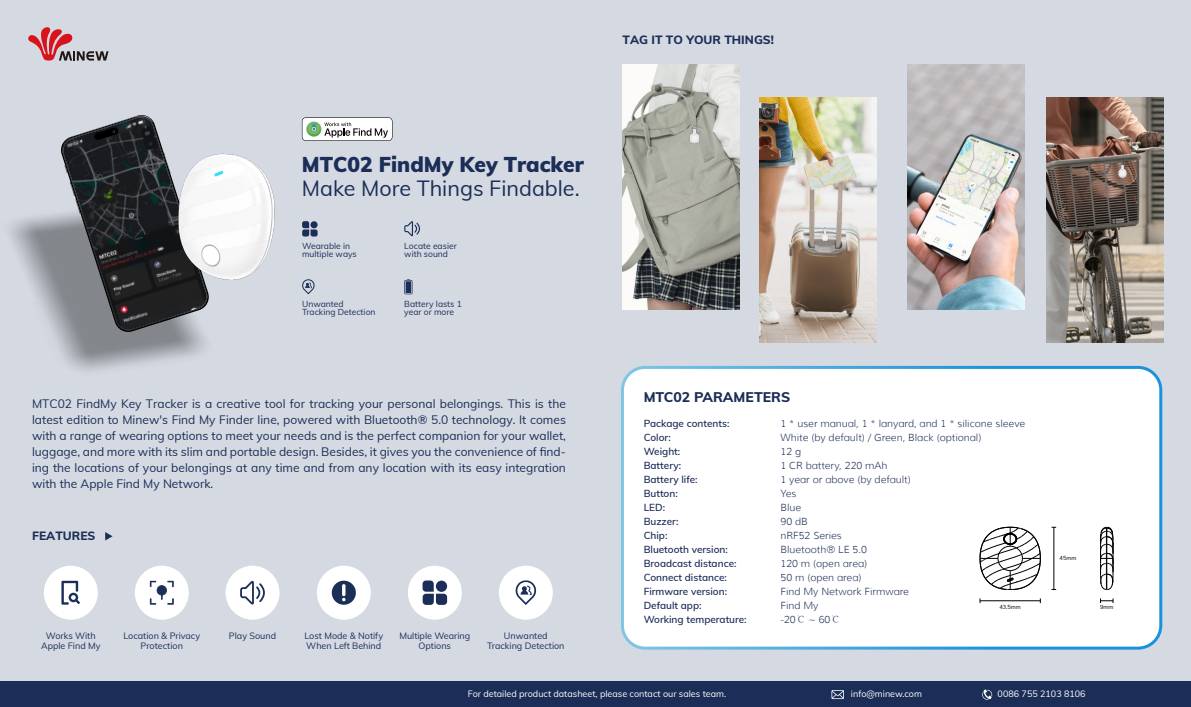
<style>
.page{position:relative;width:1191px;height:707px;background:#d5d9e2}
.page>*{position:absolute;margin:0;border:0;box-sizing:border-box;transform-origin:0 0}
.t1{font:21.5px "Muli";color:#1b2e57}
.t2{font:900 21px "Muli";color:#1b2e57}
.t3{font:800 14px "Muli";color:#1b2e57}
.t4{font:12px/16px "Muli";color:#1b2e57;text-align:justify}
.t5{font:800 12px "Muli";color:#1b2e57}
.t6{font:300 10px/14px "Muli";color:#1d2e58}
.t7{font:600 10px/14px "Muli";color:#1d2e58}
.t8{font:9px/10px "Muli";color:#1b2e57;text-align:center}
.t9{font:9px "Muli";color:#fff}
.t10{font:8.5px/8.5px "Muli";color:#1b2e57}
.t11{font:5.7px "Muli";color:#000}
.s1{font-family:"Adobe Song Std"}
</style>
<div class="page">
<svg style="left:28px;top:27px;width:81px;height:26px"></svg>
<svg style="left:105px;top:532px;width:8px;height:8px"></svg>
<div style="left:622px;top:367px;width:539px;height:281px;background:#fff;border-radius:23px"></div>
<div style="left:621px;top:366px;width:541px;height:283px;border:3px solid #fff;border-radius:23px"></div>
<hr style="left:980px;top:600px;width:60px;height:1px;background:#000">
<hr style="left:1054px;top:527px;width:1px;height:62px;background:#000">
<svg style="left:1100px;top:598px;width:14px;height:5px"></svg>
<div style="left:44px;top:566px;width:54px;height:54px;background:#fff;border-radius:50%"></div>
<svg style="left:61px;top:581px;width:19px;height:24px"></svg>
<div style="left:135px;top:566px;width:54px;height:54px;background:#fff;border-radius:50%"></div>
<div style="left:226px;top:566px;width:53px;height:54px;background:#fff;border-radius:50%"></div>
<div style="left:317px;top:566px;width:54px;height:54px;background:#fff;border-radius:50%"></div>
<div style="left:408px;top:566px;width:54px;height:54px;background:#fff;border-radius:50%"></div>
<svg style="left:150px;top:581px;width:24px;height:23px"></svg>
<svg style="left:240px;top:581px;width:25px;height:23px"></svg>
<svg style="left:332px;top:581px;width:24px;height:24px"></svg>
<svg style="left:423px;top:580px;width:24px;height:25px"></svg>
<div style="left:499px;top:566px;width:54px;height:54px;background:#fff;border-radius:50%"></div>
<svg style="left:515px;top:580px;width:22px;height:25px"></svg>
<svg style="left:1100px;top:527px;width:14px;height:63px"></svg>
<svg style="left:980px;top:527px;width:61px;height:63px"></svg>
<img style="left:10px;top:53px;width:196px;height:318px">
<svg style="left:59px;top:324px;width:147px;height:10px"></svg>
<img style="left:55px;top:96px;width:262px;height:228px">
<svg style="left:302px;top:117px;width:90px;height:24px;background:#ccd1cc"></svg>
<svg style="left:302px;top:221px;width:16px;height:15px"></svg>
<svg style="left:404px;top:221px;width:16px;height:15px"></svg>
<svg style="left:404px;top:279px;width:8px;height:15px"></svg>
<svg style="left:301px;top:279px;width:14px;height:15px"></svg>
<img style="left:623px;top:65px;width:117px;height:245px">
<img style="left:686px;top:124px;width:17px;height:22px">
<img style="left:1047px;top:97px;width:117px;height:245px">
<img style="left:1115px;top:161px;width:15px;height:18px">
<img style="left:760px;top:97px;width:117px;height:245px">
<img style="left:819px;top:227px;width:12px;height:16px">
<img style="left:907px;top:65px;width:117px;height:245px">
<div style="left:0;top:681px;width:1191px;height:26px;background:#1b2e57"></div>
<svg style="left:831px;top:690px;width:13px;height:9px"></svg>
<svg style="left:982px;top:689px;width:10px;height:11px"></svg>
<p class="t5" style="left:622px;top:31px;width:153px">TAG IT TO YOUR THINGS!</p>
<h2 class="t2" style="left:302px;top:149px;width:283px">MTC02 FindMy Key Tracker</h2>
<h1 class="t1" style="left:302px;top:172px;width:279px">Make More Things Findable.</h1>
<p class="t10" style="left:302px;top:241px;width:56px">Wearable in multiple ways</p>
<p class="t10" style="left:404px;top:241px;width:54px">Locate easier with sound</p>
<p class="t10" style="left:302px;top:299px;width:75px">Unwanted<br>Tracking Detection</p>
<p class="t10" style="left:404px;top:299px;width:59px">Battery lasts 1 year or more</p>
<p class="t4" style="left:32px;top:395px;width:535px">MTC02 FindMy Key Tracker is a creative tool for tracking your personal belongings. This is the latest edition to Minew's Find My Finder line, powered with Bluetooth® 5.0 technology. It comes with a range of wearing options to meet your needs and is the perfect companion for your wallet, luggage, and more with its slim and portable design. Besides, it gives you the convenience of find&shy;ing the locations of your belongings at any time and from any location with its easy integration with the Apple Find My Network.</p>
<p class="t5" style="left:32px;top:527px;width:65px">FEATURES</p>
<p class="t8" style="left:304px;top:630px;width:80px;text-align:left">Lost Mode &amp; Notify<br>When Left Behind</p>
<p class="t8" style="left:41px;top:630px;width:61px">Works With<br>Apple Find My</p>
<p class="t8" style="left:123px;top:630px;width:78px">Location &amp; Privacy<br>Protection</p>
<p class="t8" style="left:229px;top:630px;width:49px">Play Sound</p>
<p class="t8" style="left:399px;top:630px;width:72px">Multiple Wearing<br>Options</p>
<p class="t8" style="left:487px;top:630px;width:79px">Unwanted<br>Tracking Detection</p>
<p class="t3" style="left:644px;top:387px;width:148px">MTC02 PARAMETERS</p>
<p class="t7" style="left:644px;top:416px;width:104px">Package contents:<br>Color:<br>Weight:<br>Battery:<br>Battery life:<br>Button:<br>LED:<br>Buzzer:<br>Chip:<br>Bluetooth version:<br>Broadcast distance:<br>Connect distance:<br>Firmware version:<br>Default app:<br>Working temperature:</p>
<p class="t6" style="left:780px;top:416px;width:246px">1 * user manual, 1 * lanyard, and 1 * silicone sleeve<br>White (by default) / Green, Black (optional)<br>12 g<br>1 CR battery, 220 mAh<br>1 year or above (by default)<br>Yes<br>Blue<br>90 dB<br>nRF52 Series<br>Bluetooth® LE 5.0<br>120 m (open area)<br>50 m (open area)<br>Find My Network Firmware<br>Find My<br>-20<span class="s1">℃</span> ~ 60<span class="s1">℃</span></p>
<p class="t11" style="left:999px;top:603px;width:23px">43.5mm</p>
<p class="t11" style="left:1059px;top:554px;width:18px">45mm</p>
<p class="t11" style="left:1100px;top:603px;width:15px">9mm</p>
<p class="t9" style="left:468px;top:687px;width:260px">For detailed product datasheet, please contact our sales team.</p>
<p class="t9" style="left:851px;top:687px;width:73px">info@minew.com</p>
<p class="t9" style="left:998px;top:687px;width:90px">0086 755 2103 8106</p>
</div>
